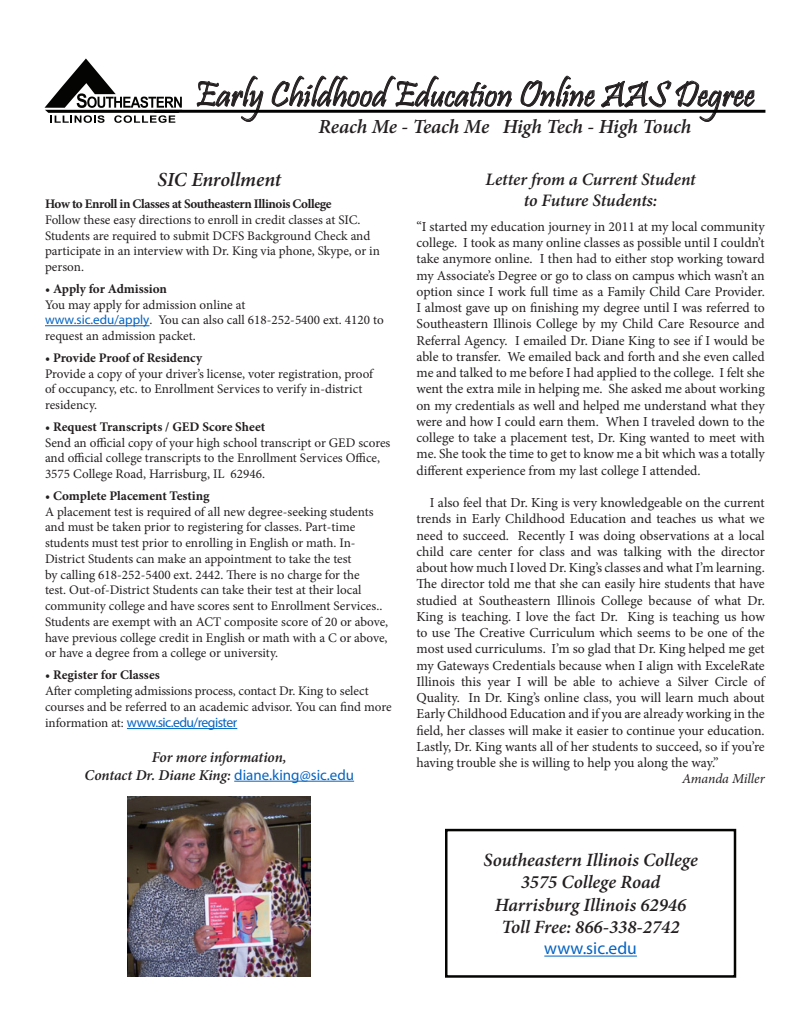
<style>
.page{position:relative;width:810px;height:1035px;background:#fff}
.page>*{position:absolute;margin:0;border:0;box-sizing:border-box;transform-origin:0 0}
.t1{font:36.25px "Pristina";color:#231f20}
.t2{font:italic 600 20px "Minion Pro";letter-spacing:-.01em;color:#231f20}
.t3{font:italic 600 18.75px "Minion Pro";color:#231f20}
.t4{font:italic 600 17.5px "Minion Pro";color:#231f20}
.t5{font:17.5px "Myriad Pro";color:#0563c1}
.t6{font:italic 600 15px "Minion Pro";letter-spacing:-.005em;color:#231f20}
.t7{font:13.75px/16.2px "Minion Pro";color:#231f20;text-align:justify}
.t8{font:13.75px "Myriad Pro";letter-spacing:-.04em;color:#0563c1}
.t9{font:italic 13.75px "Minion Pro";letter-spacing:-.005em;color:#231f20}
.t10{font:13.12px/15.8px "Minion Pro";color:#231f20}
.s1{font-weight:700}
.s2{font-family:"Myriad Pro";color:#0563c1}
.s3{font-family:"Minion Pro";font-size:13.12px;color:#231f20}
.s4{font-family:"Myriad Pro";font-weight:400;font-style:normal;color:#0563c1}
</style>
<div class="page">
<svg style="left:197px;top:76px;width:66px;height:46px"></svg>
<svg style="left:272px;top:75px;width:240px;height:35px"></svg>
<svg style="left:521px;top:76px;width:74px;height:34px"></svg>
<svg style="left:601px;top:80px;width:154px;height:42px"></svg>
<svg style="left:45px;top:58px;width:137px;height:65px"></svg>
<hr style="left:154px;top:110px;width:611px;height:3px;background:#000">
<hr style="left:45px;top:325px;width:104px;height:1px;background:#0563c1">
<hr style="left:127px;top:728px;width:110px;height:1px;background:#0563c1">
<hr style="left:234px;top:781px;width:120px;height:1px;background:#0563c1">
<hr style="left:544px;top:956px;width:93px;height:1px;background:#0563c1">
<div style="left:445px;top:829px;width:291px;height:149px;border:2px solid #040503"></div>
<img style="left:128px;top:797px;width:183px;height:179px">
<p class="t1" style="left:195px;top:74px;width:561px">Early Childhood Education Online AAS Degree</p>
<p class="t2" style="left:318px;top:113px;width:374px">Reach Me - Teach Me High Tech - High Touch</p>
<p class="t2" style="left:158px;top:166px;width:125px">SIC Enrollment</p>
<p class="t10" style="left:45px;top:196px;width:337px"><span class="s1">How to Enroll in Classes at Southeastern Illinois College<br></span>Follow these easy directions to enroll in credit classes at SIC.<br>Students are required to submit DCFS Background Check and participate in an interview with Dr. King via phone, Skype, or in person.</p>
<p class="t10" style="left:45px;top:281px;width:202px">• <span class="s1">Apply for Admission<br></span>You may apply for admission online at</p>
<p class="t10" style="left:45px;top:312px;width:340px"><span class="s2">www.sic.edu/apply</span>. You can also call 618-252-5400 ext. 4120 to request an admission packet.</p>
<p class="t10" style="left:45px;top:350px;width:330px">• <span class="s1">Provide Proof of Residency<br></span>Provide a copy of your driver’s license, voter registration, proof of occupancy, etc. to Enrollment Services to verify in-district residency.</p>
<p class="t10" style="left:45px;top:419px;width:347px">• <span class="s1">Request Transcripts / GED Score Sheet<br></span>Send an official copy of your high school transcript or GED scores and official college transcripts to the Enrollment Services Office, 3575 College Road, Harrisburg, IL 62946.</p>
<p class="t10" style="left:45px;top:488px;width:345px">• <span class="s1">Complete Placement Testing<br></span>A placement test is required of all new degree-seeking students and must be taken prior to registering for classes. Part-time students must test prior to enrolling in English or math. In-District Students can make an appointment to take the test<br>by calling 618-252-5400 ext. 2442. There is no charge for the<br>test. Out-of-District Students can take their test at their local community college and have scores sent to Enrollment Services..<br>Students are exempt with an ACT composite score of 20 or above, have previous college credit in English or math with a C or above, or have a degree from a college or university.</p>
<p class="t10" style="left:45px;top:667px;width:348px">• <span class="s1">Register for Classes<br></span>After completing admissions process, contact Dr. King to select courses and be referred to an academic advisor. You can find more</p>
<p class="t8" style="left:45px;top:714px;width:194px"><span class="s3">information at:</span> www.sic.edu/register</p>
<p class="t6" style="left:152px;top:746px;width:136px">For more information,</p>
<p class="t6" style="left:85px;top:764px;width:271px">Contact Dr. Diane King: <span class="s4">diane.king@sic.edu</span></p>
<p class="t4" style="left:485px;top:167px;width:212px">Letter from a Current Student</p>
<p class="t4" style="left:524px;top:188px;width:135px">to Future Students:</p>
<p class="t7" style="left:416px;top:218px;width:350px">“I started my education journey in 2011 at my local community college. I took as many online classes as possible until I couldn’t take anymore online. I then had to either stop working toward my Associate’s Degree or go to class on campus which wasn’t an option since I work full time as a Family Child Care Provider.<br>I almost gave up on finishing my degree until I was referred to Southeastern Illinois College by my Child Care Resource and Referral Agency. I emailed Dr. Diane King to see if I would be able to transfer. We emailed back and forth and she even called me and talked to me before I had applied to the college. I felt she went the extra mile in helping me. She asked me about working on my credentials as well and helped me understand what they were and how I could earn them. When I traveled down to the college to take a placement test, Dr. King wanted to meet with me. She took the time to get to know me a bit which was a totally different experience from my last college I attended.</p>
<p class="t7" style="left:416px;top:495px;width:350px;text-indent:13px">I also feel that Dr. King is very knowledgeable on the current trends in Early Childhood Education and teaches us what we need to succeed. Recently I was doing observations at a local child care center for class and was talking with the director about how much I loved Dr. King’s classes and what I’m learning.<br>The director told me that she can easily hire students that have studied at Southeastern Illinois College because of what Dr.<br>King is teaching. I love the fact Dr. King is teaching us how to use The Creative Curriculum which seems to be one of the most used curriculums. I’m so glad that Dr. King helped me get my Gateways Credentials because when I align with ExceleRate Illinois this year I will be able to achieve a Silver Circle of Quality. In Dr. King’s online class, you will learn much about Early Childhood Education and if you are already working in the field, her classes will make it easier to continue your education.<br>Lastly, Dr. King wants all of her students to succeed, so if you’re having trouble she is willing to help you along the way.”</p>
<p class="t9" style="left:682px;top:770px;width:84px">Amanda Miller</p>
<p class="t3" style="left:483px;top:847px;width:216px">Southeastern Illinois College</p>
<p class="t3" style="left:521px;top:869px;width:141px">3575 College Road</p>
<p class="t3" style="left:495px;top:892px;width:193px">Harrisburg Illinois 62946</p>
<p class="t3" style="left:502px;top:914px;width:179px">Toll Free: 866-338-2742</p>
<p class="t5" style="left:544px;top:938px;width:94px">www.sic.edu</p>
</div>
